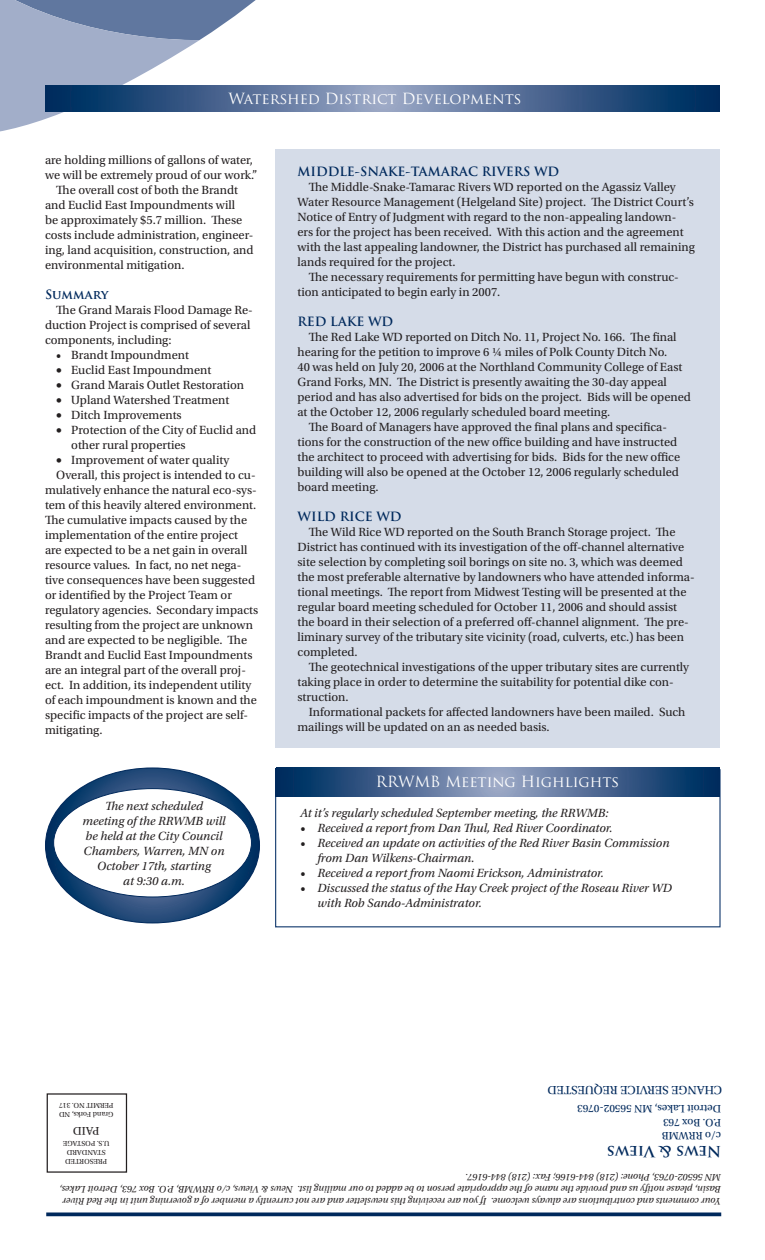
<style>
.page{position:relative;width:765px;height:1260px;background:#fff}
.page>*{position:absolute;margin:0;border:0;box-sizing:border-box;transform-origin:0 0}
.t1{font:15px "Trajan Pro";color:#fff}
.SUBHEAD{font:700 15px "Trajan Pro";color:#00295c}
.BODY{font:12.5px/15px "Utopia Std";color:#231f20}
.BODY-2{font:italic 12.5px "Utopia Std";color:#231f20}
.SUBHEAD-2{font:700 12.5px "Trajan Pro";color:#00295c}
.BODY-3{font:12.5px "Utopia Std";color:#00295c}
.BODY-4{font:11.88px "Utopia Std";color:#231f20}
.BODY-5{font:11.25px "Utopia Std";color:#00295c}
.BODY-6{font:italic 10px/12px "Utopia Std";color:#231f20}
.BODY-7{font:7.62px "Utopia Std";color:#231f20}
</style>
<div class="page">
<div style="left:275px;top:149px;width:445px;height:599px;background:#d5dce8"></div>
<svg style="left:0;top:0;width:288px;height:132px"></svg>
<svg style="left:45px;top:85px;width:675px;height:26px;background:#45648e"></svg>
<div style="left:47px;top:1093px;width:80px;height:80px;border:1px solid #231f20"></div>
<svg style="left:46px;top:1212px;width:675px;height:4px;background:#1f4370"></svg>
<div style="left:275px;top:769px;width:446px;height:158px;border:1px solid #284c7b"></div>
<svg style="left:45px;top:768px;width:215px;height:155px;background:#1a4372"></svg>
<div style="left:54px;top:789px;width:197px;height:108px;background:#fff;border-radius:50%"></div>
<svg style="left:276px;top:768px;width:444px;height:29px;background:#45648e"></svg>
<p class="t1" style="left:228px;top:89px;width:295px">Watershed District Developments</p>
<p class="BODY" style="left:45px;top:153px;width:214px">are holding millions of gallons of water, we will be extremely proud of our work.”</p>
<p class="BODY" style="left:45px;top:183px;width:210px;text-indent:11px">The overall cost of both the Brandt and Euclid East Impoundments will<br>be approximately $5.7 million. These costs include administration, engineer&shy;ing, land acquisition, construction, and environmental mitigation.</p>
<p class="SUBHEAD-2" style="left:45px;top:287px;width:65px">Summary</p>
<p class="BODY" style="left:45px;top:303px;width:209px;text-indent:11px">The Grand Marais Flood Damage Re&shy;duction Project is comprised of several components, including:</p>
<p class="BODY" style="left:56px;top:348px;width:134px">• Brandt Impoundment</p>
<p class="BODY" style="left:56px;top:363px;width:156px">• Euclid East Impoundment</p>
<p class="BODY" style="left:56px;top:378px;width:189px">• Grand Marais Outlet Restoration</p>
<p class="BODY" style="left:56px;top:393px;width:174px">• Upland Watershed Treatment</p>
<p class="BODY" style="left:56px;top:408px;width:127px">• Ditch Improvements</p>
<p class="BODY" style="left:56px;top:423px;width:202px">• Protection of the City of Euclid and</p>
<p class="BODY" style="left:71px;top:438px;width:116px">other rural properties</p>
<p class="BODY" style="left:56px;top:453px;width:174px">• Improvement of water quality</p>
<p class="BODY" style="left:45px;top:468px;width:215px;text-indent:11px">Overall, this project is intended to cu&shy;mulatively enhance the natural eco-sys&shy;tem of this heavily altered environment.<br>The cumulative impacts caused by the implementation of the entire project<br>are expected to be a net gain in overall resource values. In fact, no net nega&shy;tive consequences have been suggested or identified by the Project Team or regulatory agencies. Secondary impacts resulting from the project are unknown and are expected to be negligible. The Brandt and Euclid East Impoundments are an integral part of the overall proj&shy;ect. In addition, its independent utility of each impoundment is known and the specific impacts of the project are self&shy;mitigating.</p>
<p class="BODY-2" style="left:105px;top:799px;width:99px">The next scheduled</p>
<p class="BODY-2" style="left:82px;top:814px;width:145px">meeting of the RRWMB will</p>
<p class="BODY-2" style="left:86px;top:829px;width:138px">be held at the City Council</p>
<p class="BODY-2" style="left:84px;top:844px;width:142px">Chambers, Warren, MN on</p>
<p class="BODY-2" style="left:97px;top:859px;width:115px">October 17th, starting</p>
<p class="BODY-2" style="left:123px;top:874px;width:63px">at 9:30 a.m.</p>
<p class="SUBHEAD-2" style="left:298px;top:163px;width:263px">MIDDLE-SNAKE-TAMARAC RIVERS WD</p>
<p class="BODY" style="left:298px;top:179px;width:399px;text-indent:11px">The Middle-Snake-Tamarac Rivers WD reported on the Agassiz Valley Water Resource Management (Helgeland Site) project. The District Court’s Notice of Entry of Judgment with regard to the non-appealing landown&shy;ers for the project has been received. With this action and the agreement with the last appealing landowner, the District has purchased all remaining lands required for the project.</p>
<p class="BODY" style="left:298px;top:269px;width:383px;text-indent:11px">The necessary requirements for permitting have begun with construc&shy;tion anticipated to begin early in 2007.</p>
<p class="SUBHEAD-2" style="left:298px;top:313px;width:97px">RED LAKE WD</p>
<p class="BODY" style="left:298px;top:329px;width:395px;text-indent:11px">The Red Lake WD reported on Ditch No. 11, Project No. 166. The final hearing for the petition to improve 6 ¼ miles of Polk County Ditch No.<br>40 was held on July 20, 2006 at the Northland Community College of East Grand Forks, MN. The District is presently awaiting the 30-day appeal period and has also advertised for bids on the project. Bids will be opened at the October 12, 2006 regularly scheduled board meeting.</p>
<p class="BODY" style="left:298px;top:419px;width:384px;text-indent:11px">The Board of Managers have approved the final plans and specifica&shy;tions for the construction of the new office building and have instructed the architect to proceed with advertising for bids. Bids for the new office building will also be opened at the October 12, 2006 regularly scheduled board meeting.</p>
<p class="SUBHEAD-2" style="left:298px;top:508px;width:106px">WILD RICE WD</p>
<p class="BODY" style="left:298px;top:524px;width:399px;text-indent:11px">The Wild Rice WD reported on the South Branch Storage project. The District has continued with its investigation of the off-channel alternative site selection by completing soil borings on site no. 3, which was deemed the most preferable alternative by landowners who have attended informa&shy;tional meetings. The report from Midwest Testing will be presented at the regular board meeting scheduled for October 11, 2006 and should assist the board in their selection of a preferred off-channel alignment. The pre&shy;liminary survey of the tributary site vicinity (road, culverts, etc.) has been completed.</p>
<p class="BODY" style="left:298px;top:659px;width:393px;text-indent:11px">The geotechnical investigations of the upper tributary sites are currently taking place in order to determine the suitability for potential dike con&shy;struction.</p>
<p class="BODY" style="left:298px;top:704px;width:390px;text-indent:11px">Informational packets for affected landowners have been mailed. Such mailings will be updated on an as needed basis.</p>
<p class="t1" style="left:376px;top:772px;width:245px">RRWMB Meeting Highlights</p>
<p class="BODY-2" style="left:300px;top:806px;width:310px">At it’s regularly scheduled September meeting, the RRWMB:</p>
<p class="BODY-2" style="left:300px;top:821px;width:314px">• Received a report from Dan Thul, Red River Coordinator.</p>
<p class="BODY-2" style="left:300px;top:836px;width:371px">• Received an update on activities of the Red River Basin Commission</p>
<p class="BODY-2" style="left:318px;top:851px;width:158px">from Dan Wilkens-Chairman.</p>
<p class="BODY-2" style="left:300px;top:866px;width:306px">• Received a report from Naomi Erickson, Administrator.</p>
<p class="BODY-2" style="left:300px;top:881px;width:374px">• Discussed the status of the Hay Creek project of the Roseau River WD</p>
<p class="BODY-2" style="left:318px;top:896px;width:166px">with Rob Sando-Administrator.</p>
<p class="BODY-7" style="left:113px;top:1110px;width:56px;rotate:-180deg">PERMIT NO. 317</p>
<p class="BODY-7" style="left:113px;top:1119px;width:56px;rotate:-180deg">Grand Forks, ND</p>
<p class="BODY-4" style="left:99px;top:1137px;width:28px;rotate:-180deg">PAID</p>
<p class="BODY-7" style="left:109px;top:1148px;width:48px;rotate:-180deg">U.S. POSTAGE</p>
<p class="BODY-7" style="left:106px;top:1157px;width:40px;rotate:-180deg">STANDARD</p>
<p class="BODY-7" style="left:107px;top:1166px;width:43px;rotate:-180deg">PRESORTED</p>
<p class="BODY-3" style="left:722px;top:1096px;width:176px;rotate:-180deg">CHANGE SERVICE REQUESTED</p>
<p class="BODY-5" style="left:721px;top:1115px;width:146px;rotate:-180deg">Detroit Lakes, MN 56502-0763</p>
<p class="BODY-5" style="left:721px;top:1128px;width:60px;rotate:-180deg">P.O. Box 763</p>
<p class="BODY-5" style="left:721px;top:1142px;width:61px;rotate:-180deg">c/o RRWMB</p>
<p class="SUBHEAD" style="left:721px;top:1161px;width:116px;rotate:-180deg">News &amp; Views</p>
<p class="BODY-6" style="left:721px;top:1207px;width:663px;rotate:-180deg">Your comments and contributions are always welcome. If you are receiving this newsletter and are not currently a member of a governing unit in the Red River<br>Basin, please notify us and provide the name of the appropriate person to be added to our mailing list. News &amp; Views, c/o RRWMB, P.O. Box 763, Detroit Lakes,<br>MN 56502-0763, Phone: (218) 844-6166; Fax: (218) 844-6167.</p>
</div>
